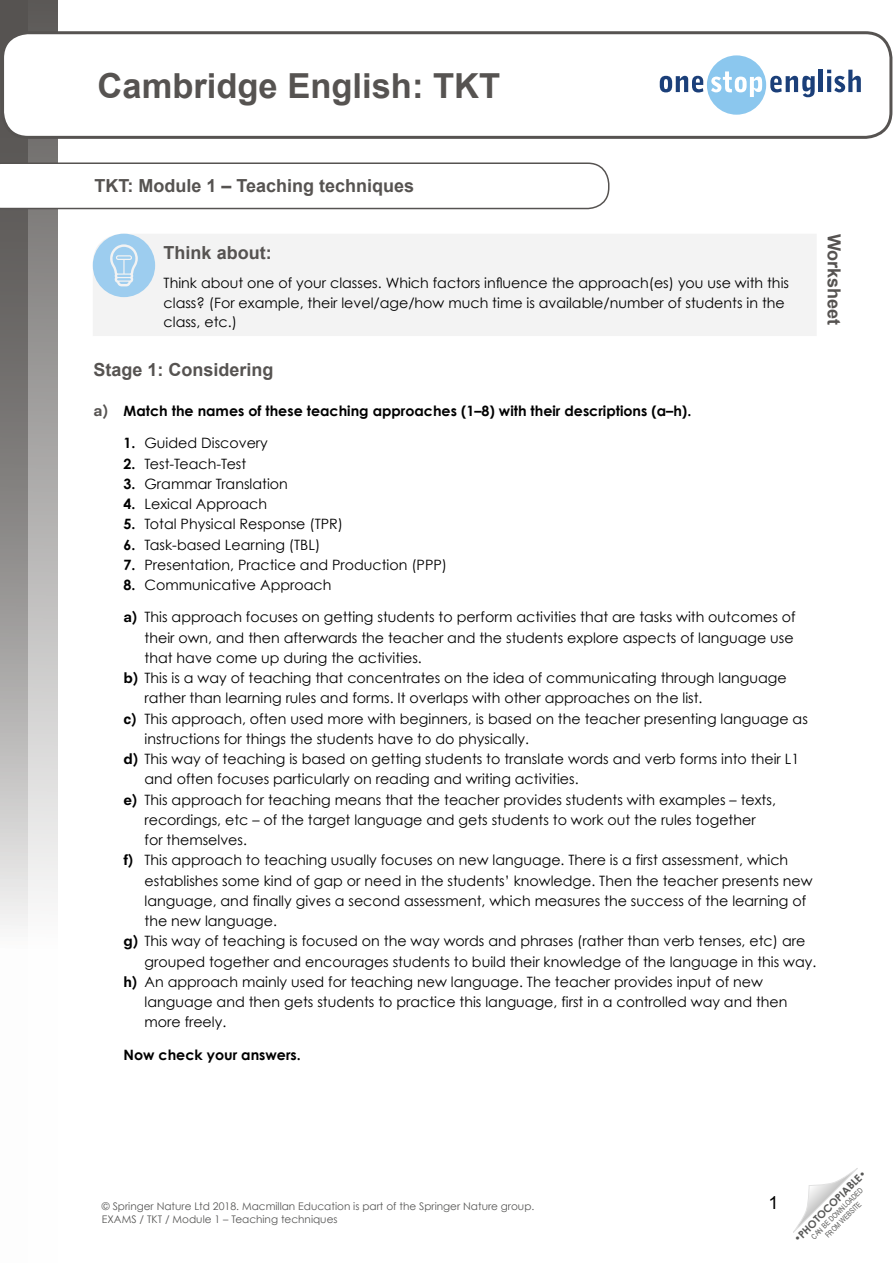
<style>
.page{position:relative;width:893px;height:1263px;background:#fff}
.page>*{position:absolute;margin:0;border:0;box-sizing:border-box;transform-origin:0 0}
.t1{font:700 34.5px "Arial";color:#565351}
._12pt_subheader{font:700 18px "Arial";color:#565351}
._9_5pt_BodyText{font:700 18px "Arial";color:#565351}
.t2{font:18px "Arial";color:#000}
.alpha_list_first{font:14.25px/20.2px "Century Gothic";color:#000}
._9_5pt_BodyText-2{font:14.25px/19.5px "Century Gothic";color:#000}
.alpha_list_first-2{font:700 14.25px "Century Gothic";color:#000}
.t3{font:10.5px/13.5px "Century Gothic";color:#575756}
.t4{font:700 10.5px "Century Gothic";color:#575756}
.t5{font:7.5px/9px "Arial Narrow";color:#575756;text-align:center}
.s1{font-family:"Neuzeit SLT Std";font-weight:800;font-size:15px;color:#565351}
.s2{font-weight:700}
.s3{font-family:"Neuzeit SLT Std";font-weight:800}
.s4{font-weight:400}
</style>
<div class="page">
<svg style="left:27px;top:0;width:31px;height:926px;background:#b4b3b2"></svg>
<svg style="left:0;top:0;width:27px;height:926px;background:#949291"></svg>
<svg style="left:793px;top:1168px;width:65px;height:65px"></svg>
<div style="left:3px;top:33px;width:888px;height:104px;background:#fff;border-radius:26px"></div>
<div style="left:1px;top:31px;width:891px;height:108px;border:3px solid #565351;border-radius:26px"></div>
<svg style="left:0;top:162px;width:609px;height:47px"></svg>
<svg style="left:660px;top:55px;width:155px;height:60px"></svg>
<hr style="left:819px;top:70px;width:4px;height:22px;background:#1b3f79">
<svg style="left:827px;top:70px;width:34px;height:22px"></svg>
<div style="left:93px;top:234px;width:723px;height:102px;background:#f3f3f3"></div>
<svg style="left:93px;top:234px;width:62px;height:63px"></svg>
<h1 class="t1" style="left:98px;top:63px;width:404px">Cambridge English: TKT</h1>
<p class="_12pt_subheader" style="left:94px;top:174px;width:321px">TKT: Module 1 – Teaching techniques</p>
<p class="_9_5pt_BodyText" style="left:164px;top:241px;width:110px">Think about:</p>
<p class="_9_5pt_BodyText-2" style="left:164px;top:273px;width:627px">Think about one of your classes. Which factors influence the approach(es) you use with this class? (For example, their level/age/how much time is available/number of students in the class, etc.)</p>
<p class="_12pt_subheader" style="left:846px;top:234px;width:93px;rotate:90deg">Worksheet</p>
<p class="_12pt_subheader" style="left:94px;top:358px;width:182px">Stage 1: Considering</p>
<p class="alpha_list_first-2" style="left:94px;top:400px;width:599px"><span class="s1">a)</span> Match the names of these teaching approaches (1–8) with their descriptions (a–h).</p>
<p class="alpha_list_first" style="left:124px;top:433px;width:146px"><span class="s2">1.</span> Guided Discovery</p>
<p class="alpha_list_first" style="left:124px;top:453px;width:124px"><span class="s2">2.</span> Test-Teach-Test</p>
<p class="alpha_list_first" style="left:124px;top:473px;width:166px"><span class="s2">3.</span> Grammar Translation</p>
<p class="alpha_list_first" style="left:124px;top:494px;width:145px"><span class="s2">4.</span> Lexical Approach</p>
<p class="alpha_list_first" style="left:124px;top:514px;width:221px"><span class="s2">5.</span> Total Physical Response (TPR)</p>
<p class="alpha_list_first" style="left:124px;top:534px;width:198px"><span class="s2">6.</span> Task-based Learning (TBL)</p>
<p class="alpha_list_first" style="left:124px;top:554px;width:325px"><span class="s2">7.</span> Presentation, Practice and Production (PPP)</p>
<p class="alpha_list_first" style="left:124px;top:575px;width:209px"><span class="s2">8.</span> Communicative Approach</p>
<p class="alpha_list_first" style="left:145px;top:607px;width:653px;text-indent:-21px"><span class="s3">a)</span> This approach focuses on getting students to perform activities that are tasks with outcomes of their own, and then afterwards the teacher and the students explore aspects of language use that have come up during the activities.</p>
<p class="alpha_list_first" style="left:145px;top:668px;width:644px;text-indent:-21px"><span class="s3">b)</span> This is a way of teaching that concentrates on the idea of communicating through language rather than learning rules and forms. It overlaps with other approaches on the list.</p>
<p class="alpha_list_first" style="left:145px;top:708px;width:665px;text-indent:-21px"><span class="s3">c)</span> This approach, often used more with beginners, is based on the teacher presenting language as instructions for things the students have to do physically.</p>
<p class="alpha_list_first" style="left:145px;top:749px;width:656px;text-indent:-21px"><span class="s3">d)</span> This way of teaching is based on getting students to translate words and verb forms into their L1 and often focuses particularly on reading and writing activities.</p>
<p class="alpha_list_first" style="left:145px;top:789px;width:633px;text-indent:-21px"><span class="s3">e)</span> This approach for teaching means that the teacher provides students with examples – texts, recordings, etc – of the target language and gets students to work out the rules together for themselves.</p>
<p class="alpha_list_first" style="left:145px;top:850px;width:670px;text-indent:-21px"><span class="s3">f)</span> This approach to teaching usually focuses on new language. There is a first assessment, which establishes some kind of gap or need in the students’ knowledge. Then the teacher presents new language, and finally gives a second assessment, which measures the success of the learning of the new language.</p>
<p class="alpha_list_first" style="left:145px;top:931px;width:673px;text-indent:-21px"><span class="s3">g)</span> This way of teaching is focused on the way words and phrases (rather than verb tenses, etc) are grouped together and encourages students to build their knowledge of the language in this way.</p>
<p class="alpha_list_first" style="left:145px;top:971px;width:644px;text-indent:-21px"><span class="s3">h)</span> An approach mainly used for teaching new language. The teacher provides input of new language and then gets students to practice this language, first in a controlled way and then more freely.</p>
<p class="alpha_list_first-2" style="left:124px;top:1044px;width:179px">Now check your answers.</p>
<p class="t3" style="left:102px;top:1199px;width:434px">© Springer Nature Ltd 2018. Macmillan Education is part of the Springer Nature group.<br>EXAMS / TKT / Module 1 – Teaching techniques</p>
<p class="t2" style="left:769px;top:1191px;width:12px">1</p>
<p class="t4" style="left:790px;top:1235px;width:99px;rotate:-45deg"><span class="s4">•</span>PHOTOCOPIABLE<span class="s4">•</span></p>
<p class="t5" style="left:809px;top:1234px;width:71px;rotate:-45deg">CAN BE DOWNLOADED<br>FROM WEBSITE</p>
</div>
